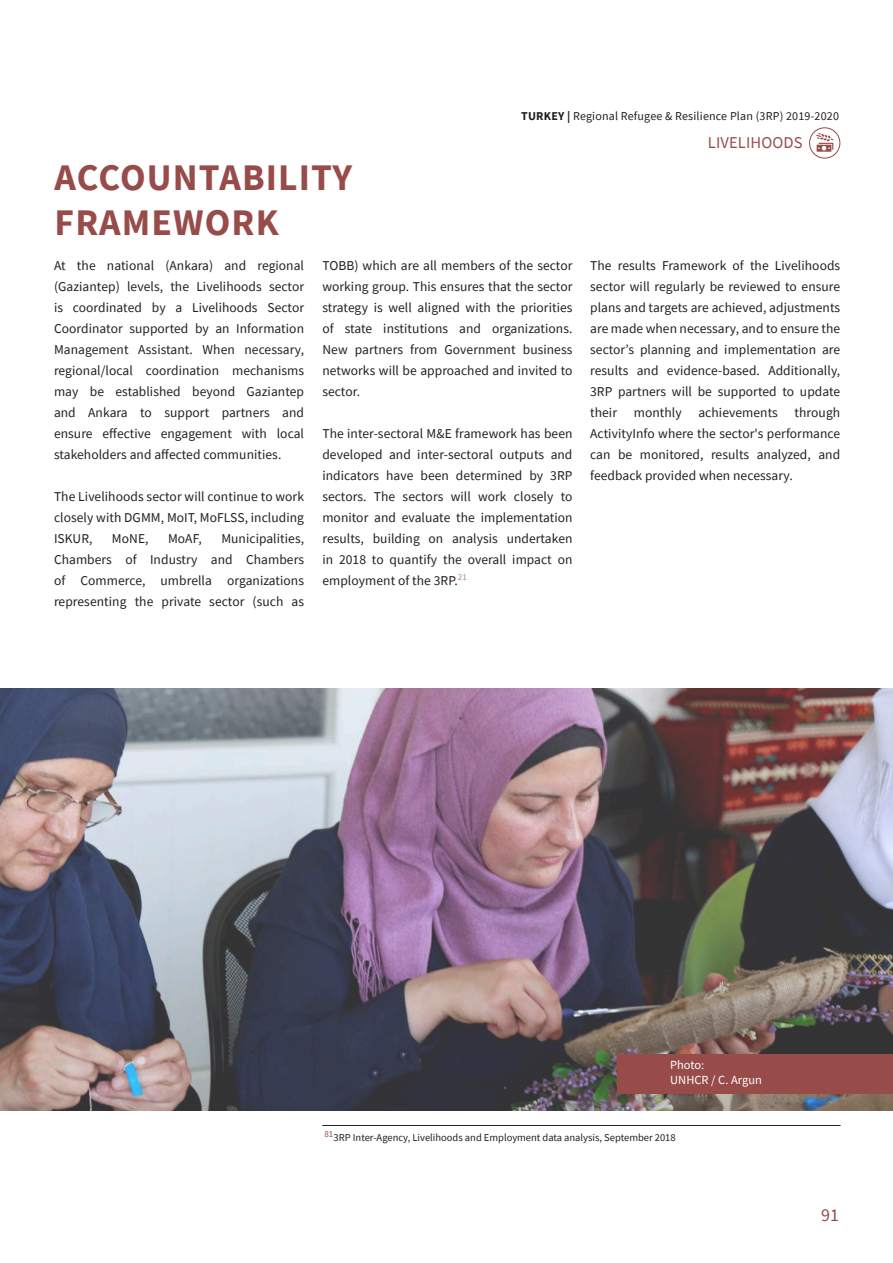
<style>
.page{position:relative;width:893px;height:1263px;background:#fff}
.page>*{position:absolute;margin:0;border:0;box-sizing:border-box;transform-origin:0 0}
.t1{font:700 37.5px "Source Sans Pro";letter-spacing:.03em;color:#974c4a}
.t2{font:18px "Source Sans Pro";color:#974c4a}
.t3{font:16.5px "Source Sans Pro";letter-spacing:.005em;color:#974c4a}
.Paragrpah{font:13.5px/21px "Source Sans Pro";letter-spacing:.005em;color:#231f20;text-align:justify}
.subheads{font:12.45px "Source Sans Pro";letter-spacing:.005em;color:#fff}
.t4{font:12px "Source Sans Pro";letter-spacing:.015em;color:#231f20}
.t5{font:10.5px "Source Sans Pro";color:#231f20}
.t6{font:9px "Source Sans Pro";color:#974c4a}
.s1{font-weight:700}
</style>
<div class="page">
<svg style="left:809px;top:128px;width:31px;height:30px"></svg>
<div style="left:809px;top:127px;width:31px;height:32px;border:1px solid #8f4b4c;border-radius:50%"></div>
<svg style="left:816px;top:133px;width:17px;height:19px"></svg>
<img style="left:0;top:689px;width:893px;height:422px">
<div style="left:617px;top:1054px;width:276px;height:40px;background:#974c4a"></div>
<hr style="left:322px;top:1125px;width:518px;height:1px;background:#231f20">
<p class="t4" style="left:521px;top:108px;width:319px"><span class="s1">TURKEY |</span> Regional Refugee &amp; Resilience Plan (3RP) 2019-2020</p>
<p class="t1" style="left:55px;top:152px;width:299px">ACCOUNTABILITY</p>
<p class="t1" style="left:55px;top:197px;width:226px">FRAMEWORK</p>
<p class="Paragrpah" style="left:54px;top:255px;width:252px">At the national (Ankara) and regional (Gaziantep) levels, the Livelihoods sector is coordinated by a Livelihoods Sector Coordinator supported by an Information Management Assistant. When necessary, regional/local coordination mechanisms may be established beyond Gaziantep and Ankara to support partners and ensure effective engagement with local stakeholders and affected communities.</p>
<p class="Paragrpah" style="left:54px;top:486px;width:252px">The Livelihoods sector will continue to work closely with DGMM, MoIT, MoFLSS, including ISKUR,</p>
<p class="Paragrpah" style="left:54px;top:528px;width:252px;text-indent:167px">Municipalities, Chambers of Industry and Chambers of Commerce, umbrella organizations representing the private sector (such as</p>
<p class="Paragrpah" style="left:112px;top:528px;width:38px">MoNE,</p>
<p class="Paragrpah" style="left:168px;top:528px;width:35px">MoAF,</p>
<p class="Paragrpah" style="left:322px;top:255px;width:252px">TOBB) which are all members of the sector working group. This ensures that the sector strategy is well aligned with the priorities of state institutions and organizations.<br>New partners from Government business networks will be approached and invited to sector.</p>
<p class="Paragrpah" style="left:322px;top:423px;width:252px">The inter-sectoral M&amp;E framework has been developed and inter-sectoral outputs and indicators have been determined by 3RP sectors. The sectors will work closely to monitor and evaluate the implementation results, building on analysis undertaken in 2018 to quantify the overall impact on employment of the 3RP.<sup>21</sup></p>
<p class="t3" style="left:708px;top:132px;width:96px">LIVELIHOODS</p>
<p class="Paragrpah" style="left:590px;top:255px;width:252px">The results Framework of the Livelihoods sector will regularly be reviewed to ensure plans and targets are achieved, adjustments are made when necessary, and to ensure the sector’s planning and implementation are results and evidence-based. Additionally, 3RP partners will be supported to update their monthly achievements through ActivityInfo where the sector's performance can be monitored, results analyzed, and feedback provided when necessary.</p>
<p class="subheads" style="left:670px;top:1057px;width:36px">Photo:</p>
<p class="subheads" style="left:670px;top:1072px;width:93px">UNHCR / C. Argun</p>
<p class="t6" style="left:324px;top:1128px;width:10px">81</p>
<p class="t5" style="left:334px;top:1131px;width:344px">3RP Inter-Agency, Livelihoods and Employment data analysis, September 2018</p>
<h2 class="t2" style="left:821px;top:1203px;width:19px">91</h2>
</div>
